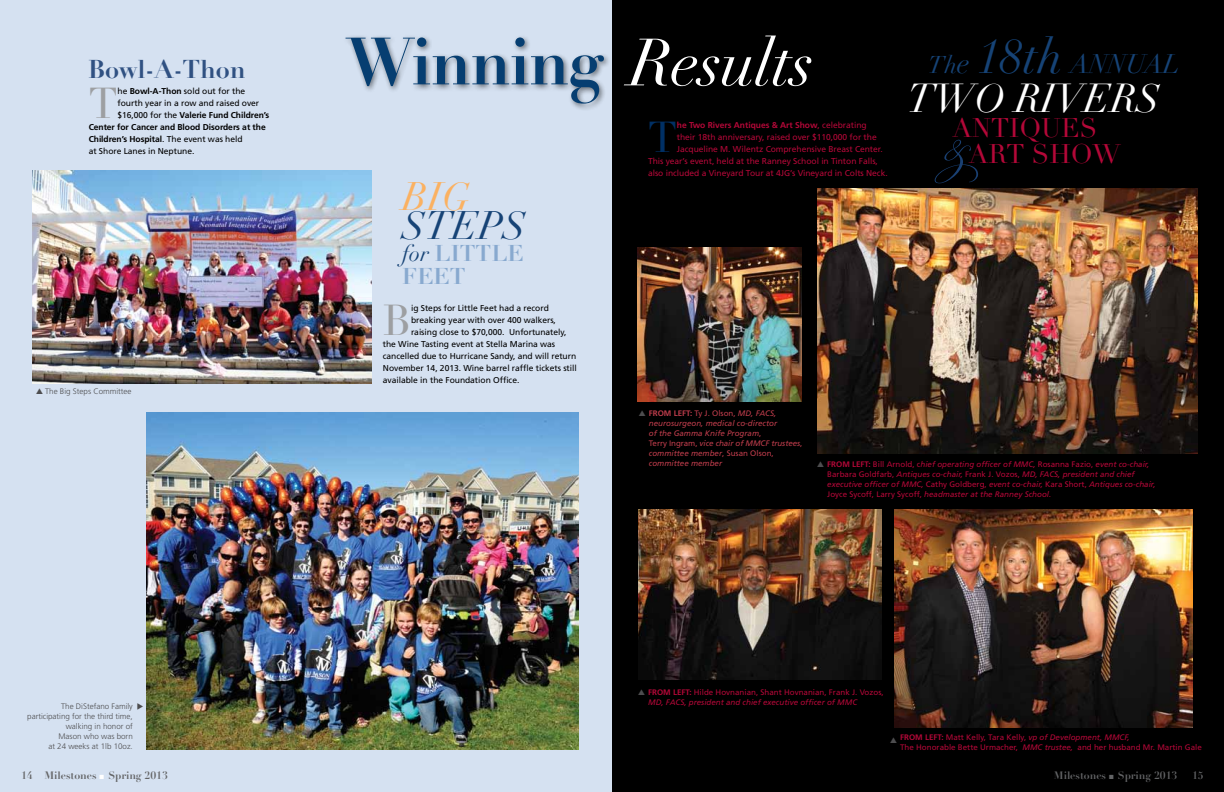
<style>
.page{position:relative;width:1224px;height:792px;background:#fff}
.page>*{position:absolute;margin:0;border:0;box-sizing:border-box;transform-origin:0 0}
.t1{font:700 65.5px "Didot";color:#063e71}
.t2{font:42.2px "Didot";color:#9d9fa2}
.t3{font:42.2px "Didot";color:#003065}
.t4{font:italic 39.5px "Didot";color:#fff}
.t5{font:italic 38.9px "Didot";color:#164376}
.t6{font:italic 38.9px "Didot";color:#fbb161}
.t7{font:26.3px "Didot";color:#b30838}
.t8{font:italic 26.3px "Didot";color:#164376}
.t9{font:700 25.2px "Didot";letter-spacing:-.005em;color:#305182}
.t10{font:700 22.4px/22.4px "Didot";color:#88a9cf}
.t11{font:700 10.5px "Didot";color:#636466}
.t12{font:8.5px "Frutiger";letter-spacing:-.005em;color:#000}
.t13{font:8.5px "Frutiger";letter-spacing:-.005em;color:#b30838}
.t14{font:700 8.5px "Frutiger";letter-spacing:-.005em;color:#000}
.t15{font:700 8.5px "Frutiger";letter-spacing:-.005em;color:#b30838}
.t16{font:italic 8px/10px "Frutiger";color:#b30838}
.t17{font:italic 8px/10px "Frutiger";color:#bd3c4b}
.t18{font:300 8px/10px "Frutiger";color:#4d4d4f;text-align:right}
.t19{font:8px/10px "Frutiger";color:#b30838}
.s1{font-weight:700}
.s2{font-weight:400}
.s3{font-weight:400;font-style:italic;color:#fff}
.s4{font-weight:400;font-style:italic;color:#164376}
.s5{font-size:23.7px}
.s6{font-size:29.4px}
.s7{font-size:48px}
.s8{font-family:"Bickham Script MM Alt I 400";font-size:50.8px;color:#1a4072}
.s9{font-weight:700;font-style:normal}
.s10{font-style:normal}
.s11{font-style:italic}
.s12{color:#fff}
</style>
<div class="page">
<div style="left:612px;top:0;width:612px;height:792px;background:#000"></div>
<img style="left:638px;top:248px;width:164px;height:154px">
<img style="left:817px;top:189px;width:380px;height:264px">
<img style="left:894px;top:510px;width:298px;height:218px">
<img style="left:638px;top:509px;width:244px;height:170px">
<div style="left:0;top:0;width:612px;height:792px;background:#d5e1f1"></div>
<img style="left:147px;top:412px;width:432px;height:337px">
<img style="left:33px;top:171px;width:339px;height:212px">
<div style="left:342px;top:34px;width:269px;height:77px;background:#000;opacity:.5"></div>
<h3 class="t9" style="left:88px;top:53px;width:159px">Bowl-A-Thon</h3>
<h2 class="t2" style="left:89px;top:78px;width:30px">T</h2>
<p class="t12" style="left:118px;top:86px;width:129px">he <span class="s1">Bowl-A-Thon</span> sold out for the</p>
<p class="t12" style="left:118px;top:98px;width:143px">fourth year in a row and raised over</p>
<p class="t14" style="left:118px;top:110px;width:153px"><span class="s2">$16,000 for the</span> Valerie Fund Children’s</p>
<p class="t14" style="left:89px;top:122px;width:179px">Center for Cancer and Blood Disorders at the</p>
<p class="t14" style="left:89px;top:134px;width:155px">Children’s Hospital<span class="s2">. The event was held</span></p>
<p class="t12" style="left:89px;top:146px;width:107px">at Shore Lanes in Neptune.</p>
<p class="t18" style="left:45px;top:387px;width:88px">The Big Steps Committee</p>
<p class="t18" style="left:27px;top:702px;width:107px">The DiStefano Family participating for the third time, walking in honor of<br>Mason who was born<br>at 24 weeks at 1lb 10oz.</p>
<h1 class="t1" style="left:346px;top:21px;width:469px">Winning <span class="s3">Results</span></h1>
<h3 class="t6" style="left:402px;top:172px;width:70px">BIG</h3>
<h3 class="t5" style="left:402px;top:202px;width:125px">STEPS</h3>
<h3 class="t10" style="left:402px;top:243px;width:48px"><span class="s4">for</span> LITTLE<br>FEET</h3>
<h2 class="t2" style="left:383px;top:295px;width:30px">B</h2>
<p class="t12" style="left:411px;top:303px;width:139px">ig Steps for Little Feet had a record</p>
<p class="t12" style="left:411px;top:315px;width:146px">breaking year with over 400 walkers,</p>
<p class="t12" style="left:411px;top:327px;width:157px">raising close to $70,000. Unfortunately,</p>
<p class="t12" style="left:383px;top:339px;width:174px">the Wine Tasting event at Stella Marina was</p>
<p class="t12" style="left:383px;top:351px;width:195px">cancelled due to Hurricane Sandy, and will return</p>
<p class="t12" style="left:383px;top:363px;width:195px">November 14, 2013. Wine barrel raffle tickets still</p>
<p class="t12" style="left:383px;top:375px;width:138px">available in the Foundation Office.</p>
<h2 class="t3" style="left:648px;top:112px;width:30px">T</h2>
<p class="t15" style="left:677px;top:120px;width:191px">he Two Rivers Antiques &amp; Art Show<span class="s2">, celebrating</span></p>
<p class="t13" style="left:677px;top:132px;width:201px">their 18th anniversary, raised over $110,000 for the</p>
<p class="t13" style="left:677px;top:144px;width:207px">Jacqueline M. Wilentz Comprehensive Breast Center.</p>
<p class="t13" style="left:648px;top:156px;width:232px">This year’s event, held at the Ranney School in Tinton Falls,</p>
<p class="t13" style="left:648px;top:168px;width:241px">also included a Vineyard Tour at 4JG’s Vineyard in Colts Neck.</p>
<h3 class="t8" style="left:928px;top:48px;width:253px"><span class="s5">Th</span><span class="s6">e</span> <span class="s7">18th</span> ANNUAL</h3>
<h3 class="t4" style="left:908px;top:74px;width:254px">TWO RIVERS</h3>
<h3 class="t7" style="left:943px;top:138px;width:179px"><span class="s8">&amp;</span>ART SHOW</h3>
<h3 class="t7" style="left:953px;top:112px;width:146px">ANTIQUES</h3>
<p class="t17" style="left:649px;top:408px;width:155px"><span class="s9">FROM LEFT:</span> <span class="s10">Ty J. Olson,</span> MD, FACS, neurosurgeon, medical co-director<br>of the Gamma Knife Program<span class="s10">,<br>Terry Ingram,</span> vice chair of MMCF trustees<span class="s10">, </span>committee member<span class="s10">, Susan Olson, </span>committee member</p>
<p class="t16" style="left:827px;top:460px;width:330px"><span class="s9">FROM LEFT:</span> <span class="s10">Bill Arnold, c</span>hief operating officer of MMC, <span class="s10">Rosanna Fazio,</span> event co-chair, <span class="s10">Barbara Goldfarb,</span> Antiques co-chair, <span class="s10">Frank J. Vozos,</span> MD, FACS, president and chief executive officer of MMC, <span class="s10">Cathy Goldberg,</span> event co-chair, <span class="s10">Kara Short,</span> Antiques co-chair, <span class="s10">Joyce Sycoff, Larry Sycoff,</span> headmaster at the Ranney School.</p>
<p class="t16" style="left:648px;top:687px;width:237px"><span class="s9">FROM LEFT:</span> <span class="s10">Hilde Hovnanian, Shant Hovnanian, Frank J. Vozos,<br></span>MD, FACS, president and chief executive officer of MMC</p>
<p class="t19" style="left:900px;top:732px;width:303px"><span class="s1">FROM LEFT:</span> Matt Kelly, Tara Kelly, <span class="s11">vp of Development, MMCF,<br></span>The Honorable Bette Urmacher, <span class="s11">MMC trustee,</span> and her husband Mr. Martin Gale</p>
<h3 class="t11" style="left:21px;top:769px;width:148px">14 Milestones <span class="s12">■</span> Spring 2013</h3>
<h3 class="t11" style="left:1054px;top:769px;width:125px">Milestones ■ Spring 2013</h3>
<h3 class="t11" style="left:1192px;top:769px;width:13px">15</h3>
</div>
